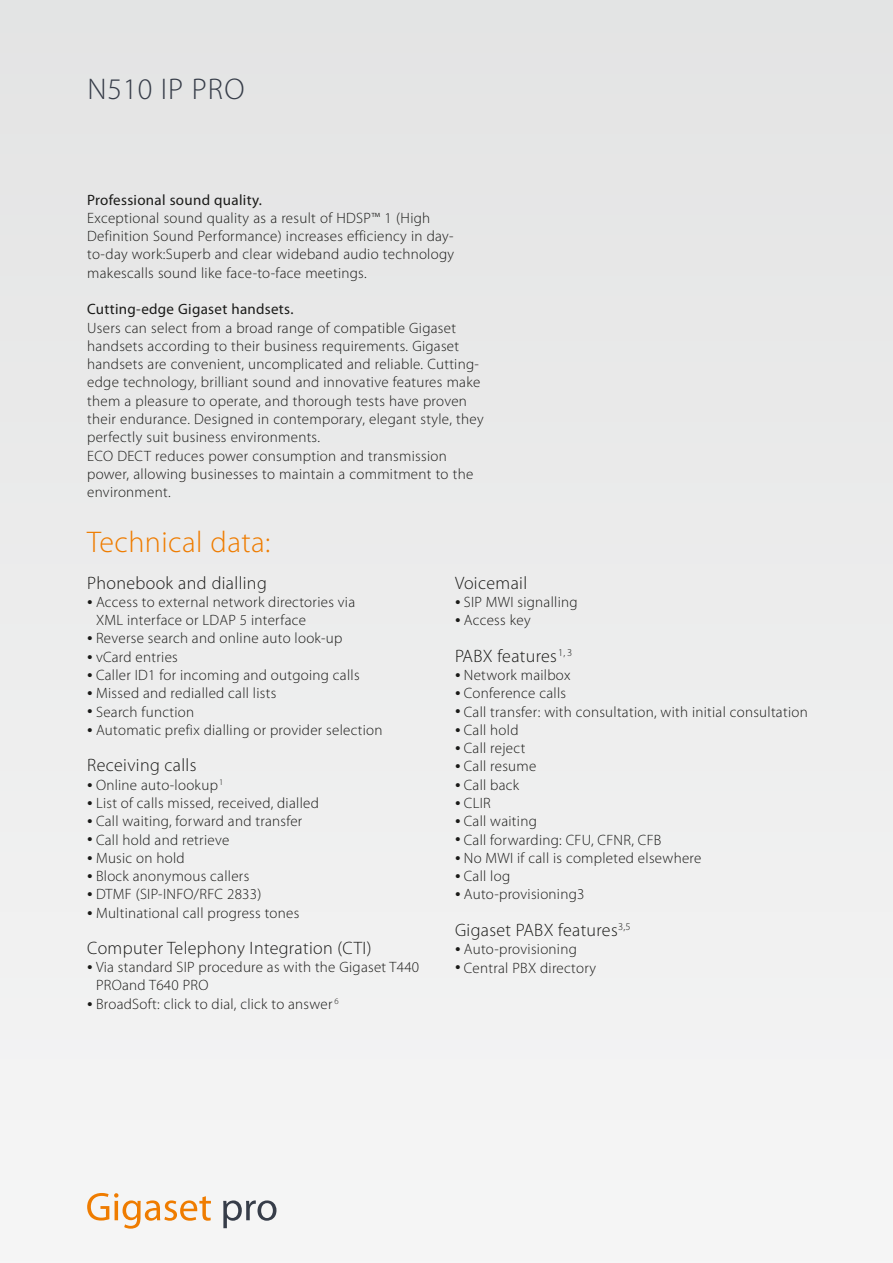
<style>
.page{position:relative;width:893px;height:1263px;background:#eceded}
.page>*{position:absolute;margin:0;border:0;box-sizing:border-box;transform-origin:0 0}
.t1{font:300 30px "Myriad Pro";letter-spacing:.015em;color:#ef7c00}
.t2{font:300 30px "Myriad Pro";letter-spacing:.035em;color:#373d49}
.t3{font:300 18px "Myriad Pro";letter-spacing:.02em;color:#1a1a18}
.t4{font:300 15px/18.3px "Myriad Pro";letter-spacing:.02em;color:#1a1a18}
.t5{font:15px "Myriad Pro";letter-spacing:.02em;color:#1a1a18}
.s1{font-size:22.5px}
</style>
<div class="page">
<svg style="left:87px;top:1193px;width:124px;height:36px"></svg>
<svg style="left:223px;top:1200px;width:53px;height:28px"></svg>
<h1 class="t2" style="left:87px;top:71px;width:159px">N510 IP PRO</h1>
<p class="t5" style="left:87px;top:190px;width:176px">Professional sound quality.</p>
<p class="t4" style="left:87px;top:209px;width:368px">Exceptional sound quality as a result of HDSP™ 1 (High Definition Sound Performance) increases efficiency in day&shy;to-day work:Superb and clear wideband audio technology makescalls sound like face-to-face meetings.</p>
<p class="t5" style="left:87px;top:300px;width:208px">Cutting-edge Gigaset handsets.</p>
<p class="t4" style="left:87px;top:318px;width:398px">Users can select from a broad range of compatible Gigaset handsets according to their business requirements. Gigaset handsets are convenient, uncomplicated and reliable. Cutting&shy;edge technology, brilliant sound and innovative features make them a pleasure to operate, and thorough tests have proven their endurance. Designed in contemporary, elegant style, they perfectly suit business environments.<br>ECO DECT reduces power consumption and transmission power, allowing businesses to maintain a commitment to the environment.</p>
<h1 class="t1" style="left:87px;top:524px;width:185px">Technical data:</h1>
<p class="t3" style="left:87px;top:572px;width:181px">Phonebook and dialling</p>
<p class="t4" style="left:96px;top:593px;width:261px;text-indent:-9px"><span class="s1">•</span> Access to external network directories via<br>XML interface or LDAP 5 interface</p>
<p class="t4" style="left:87px;top:629px;width:257px"><span class="s1">•</span> Reverse search and online auto look-up</p>
<p class="t4" style="left:87px;top:647px;width:92px"><span class="s1">•</span> vCard entries</p>
<p class="t4" style="left:87px;top:666px;width:274px"><span class="s1">•</span> Caller ID1 for incoming and outgoing calls</p>
<p class="t4" style="left:87px;top:684px;width:191px"><span class="s1">•</span> Missed and redialled call lists</p>
<p class="t4" style="left:87px;top:702px;width:109px"><span class="s1">•</span> Search function</p>
<p class="t4" style="left:87px;top:720px;width:297px"><span class="s1">•</span> Automatic prefix dialling or provider selection</p>
<p class="t3" style="left:87px;top:754px;width:111px">Receiving calls</p>
<p class="t4" style="left:87px;top:775px;width:138px"><span class="s1">•</span> Online auto-lookup<sup>1</sup></p>
<p class="t4" style="left:87px;top:794px;width:233px"><span class="s1">•</span> List of calls missed, received, dialled</p>
<p class="t4" style="left:87px;top:812px;width:217px"><span class="s1">•</span> Call waiting, forward and transfer</p>
<p class="t4" style="left:87px;top:830px;width:144px"><span class="s1">•</span> Call hold and retrieve</p>
<p class="t4" style="left:87px;top:848px;width:99px"><span class="s1">•</span> Music on hold</p>
<p class="t4" style="left:87px;top:867px;width:164px"><span class="s1">•</span> Block anonymous callers</p>
<p class="t4" style="left:87px;top:885px;width:176px"><span class="s1">•</span> DTMF (SIP-INFO/RFC 2833)</p>
<p class="t4" style="left:87px;top:903px;width:214px"><span class="s1">•</span> Multinational call progress tones</p>
<p class="t3" style="left:87px;top:937px;width:286px">Computer Telephony Integration (CTI)</p>
<p class="t4" style="left:96px;top:958px;width:325px;text-indent:-9px"><span class="s1">•</span> Via standard SIP procedure as with the Gigaset T440<br>PROand T640 PRO</p>
<p class="t4" style="left:87px;top:995px;width:253px"><span class="s1">•</span> BroadSoft: click to dial, click to answer <sup>6</sup></p>
<p class="t3" style="left:455px;top:572px;width:74px">Voicemail</p>
<p class="t4" style="left:455px;top:592px;width:124px"><span class="s1">•</span> SIP MWI signalling</p>
<p class="t4" style="left:455px;top:611px;width:77px"><span class="s1">•</span> Access key</p>
<p class="t3" style="left:455px;top:645px;width:119px">PABX features<sup>1,</sup> <sup>3</sup></p>
<p class="t4" style="left:455px;top:666px;width:117px"><span class="s1">•</span> Network mailbox</p>
<p class="t4" style="left:455px;top:684px;width:113px"><span class="s1">•</span> Conference calls</p>
<p class="t4" style="left:455px;top:702px;width:354px"><span class="s1">•</span> Call transfer: with consultation, with initial consultation</p>
<p class="t4" style="left:455px;top:720px;width:65px"><span class="s1">•</span> Call hold</p>
<p class="t4" style="left:455px;top:739px;width:72px"><span class="s1">•</span> Call reject</p>
<p class="t4" style="left:455px;top:757px;width:83px"><span class="s1">•</span> Call resume</p>
<p class="t4" style="left:455px;top:775px;width:66px"><span class="s1">•</span> Call back</p>
<p class="t4" style="left:455px;top:794px;width:37px"><span class="s1">•</span> CLIR</p>
<p class="t4" style="left:455px;top:812px;width:83px"><span class="s1">•</span> Call waiting</p>
<p class="t4" style="left:455px;top:830px;width:208px"><span class="s1">•</span> Call forwarding: CFU, CFNR, CFB</p>
<p class="t4" style="left:455px;top:848px;width:248px"><span class="s1">•</span> No MWI if call is completed elsewhere</p>
<p class="t4" style="left:455px;top:867px;width:57px"><span class="s1">•</span> Call log</p>
<p class="t4" style="left:455px;top:885px;width:131px"><span class="s1">•</span> Auto-provisioning3</p>
<p class="t3" style="left:455px;top:919px;width:177px">Gigaset PABX features<sup>3,5</sup></p>
<p class="t4" style="left:455px;top:940px;width:123px"><span class="s1">•</span> Auto-provisioning</p>
<p class="t4" style="left:455px;top:958px;width:143px"><span class="s1">•</span> Central PBX directory</p>
</div>
